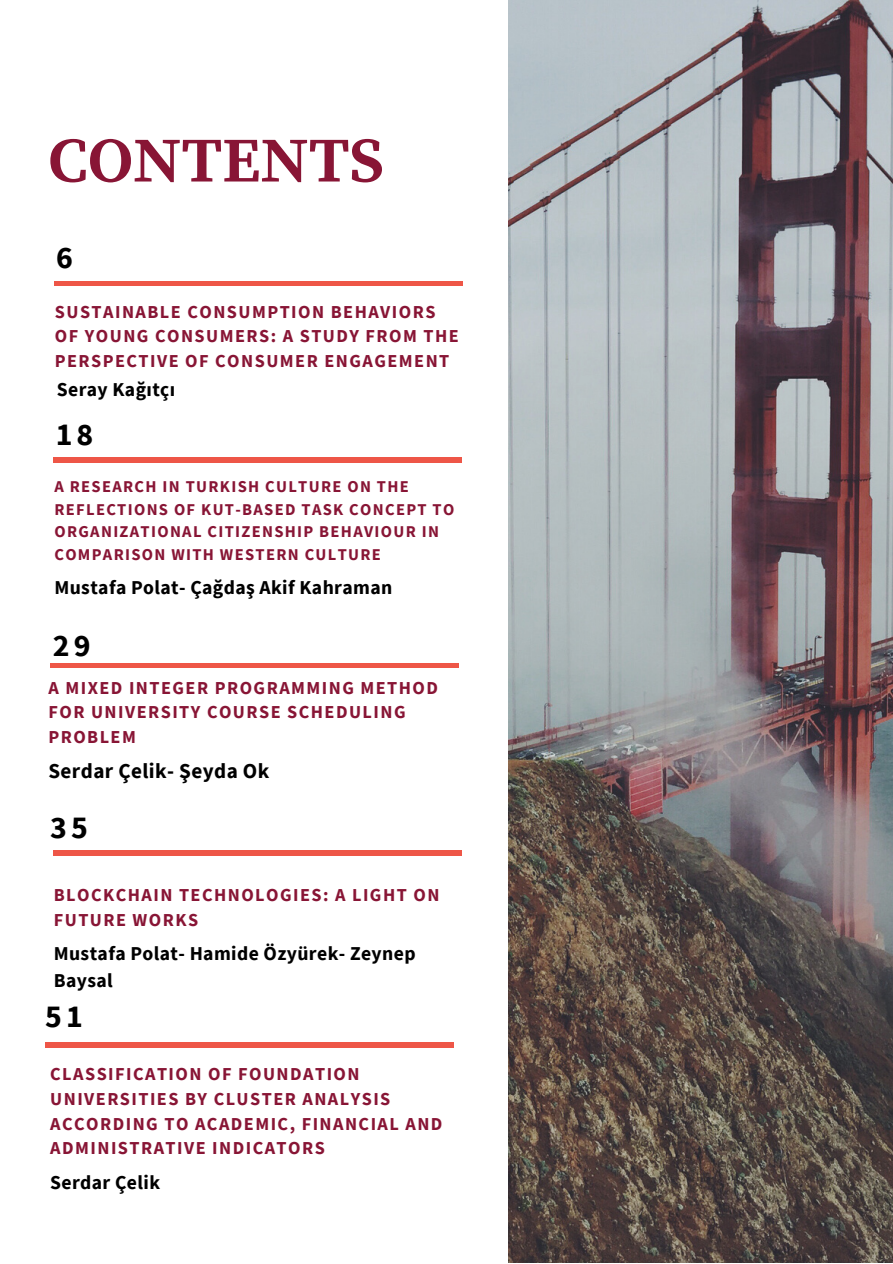
<style>
.page{position:relative;width:893px;height:1264px;background:#fff}
.page>*{position:absolute;margin:0;border:0;box-sizing:border-box;transform-origin:0 0}
.t1{font:700 63.6px "Source Serif Pro";color:#881535}
.t2{font:700 31.8px "Source Sans Pro";letter-spacing:.13em;color:#000}
.t3{font:700 21.15px "Source Sans Pro";letter-spacing:.02em;color:#000}
.t4{font:700 19.65px/27px "Source Sans Pro";letter-spacing:.02em;color:#000}
.t5{font:700 18.15px/24.8px "Source Sans Pro";letter-spacing:.08em;color:#881535}
.t6{font:700 16.5px/22.5px "Source Sans Pro";letter-spacing:.08em;color:#881535}
</style>
<div class="page">
<img style="left:508px;top:0;width:384px;height:1262px">
<div style="left:54px;top:281px;width:408px;height:5px;background:#ee5647"></div>
<hr style="left:54px;top:458px;width:408px;height:4px;background:#ee5647">
<div style="left:50px;top:663px;width:408px;height:5px;background:#ee5647"></div>
<div style="left:53px;top:850px;width:408px;height:5px;background:#ee5647"></div>
<div style="left:45px;top:1042px;width:408px;height:5px;background:#ee5647"></div>
<h1 class="t1" style="left:48px;top:123px;width:336px">CONTENTS</h1>
<h2 class="t2" style="left:56px;top:237px;width:18px">6</h2>
<p class="t5" style="left:55px;top:299px;width:405px">SUSTAINABLE CONSUMPTION BEHAVIORS<br>OF YOUNG CONSUMERS: A STUDY FROM THE<br>PERSPECTIVE OF CONSUMER ENGAGEMENT</p>
<p class="t4" style="left:57px;top:376px;width:120px">Seray Kağıtçı</p>
<h2 class="t2" style="left:56px;top:414px;width:39px">18</h2>
<p class="t6" style="left:54px;top:475px;width:401px">A RESEARCH IN TURKISH CULTURE ON THE REFLECTIONS OF KUT-BASED TASK CONCEPT TO ORGANIZATIONAL CITIZENSHIP BEHAVIOUR IN COMPARISON WITH WESTERN CULTURE</p>
<p class="t4" style="left:54px;top:573px;width:339px">Mustafa Polat- Çağdaş Akif Kahraman</p>
<h2 class="t2" style="left:53px;top:624px;width:39px">29</h2>
<p class="t5" style="left:48px;top:674px;width:391px">A MIXED INTEGER PROGRAMMING METHOD<br>FOR UNIVERSITY COURSE SCHEDULING<br>PROBLEM</p>
<p class="t3" style="left:48px;top:757px;width:222px">Serdar Çelik- Şeyda Ok</p>
<h2 class="t2" style="left:50px;top:806px;width:39px">35</h2>
<p class="t5" style="left:54px;top:882px;width:387px">BLOCKCHAIN TECHNOLOGIES: A LIGHT ON<br>FUTURE WORKS</p>
<p class="t4" style="left:54px;top:939px;width:363px">Mustafa Polat- Hamide Özyürek- Zeynep<br>Baysal</p>
<h2 class="t2" style="left:45px;top:996px;width:39px">51</h2>
<p class="t5" style="left:50px;top:1061px;width:394px">CLASSIFICATION OF FOUNDATION<br>UNIVERSITIES BY CLUSTER ANALYSIS<br>ACCORDING TO ACADEMIC, FINANCIAL AND<br>ADMINISTRATIVE INDICATORS</p>
<p class="t4" style="left:50px;top:1167px;width:111px">Serdar Çelik</p>
</div>
